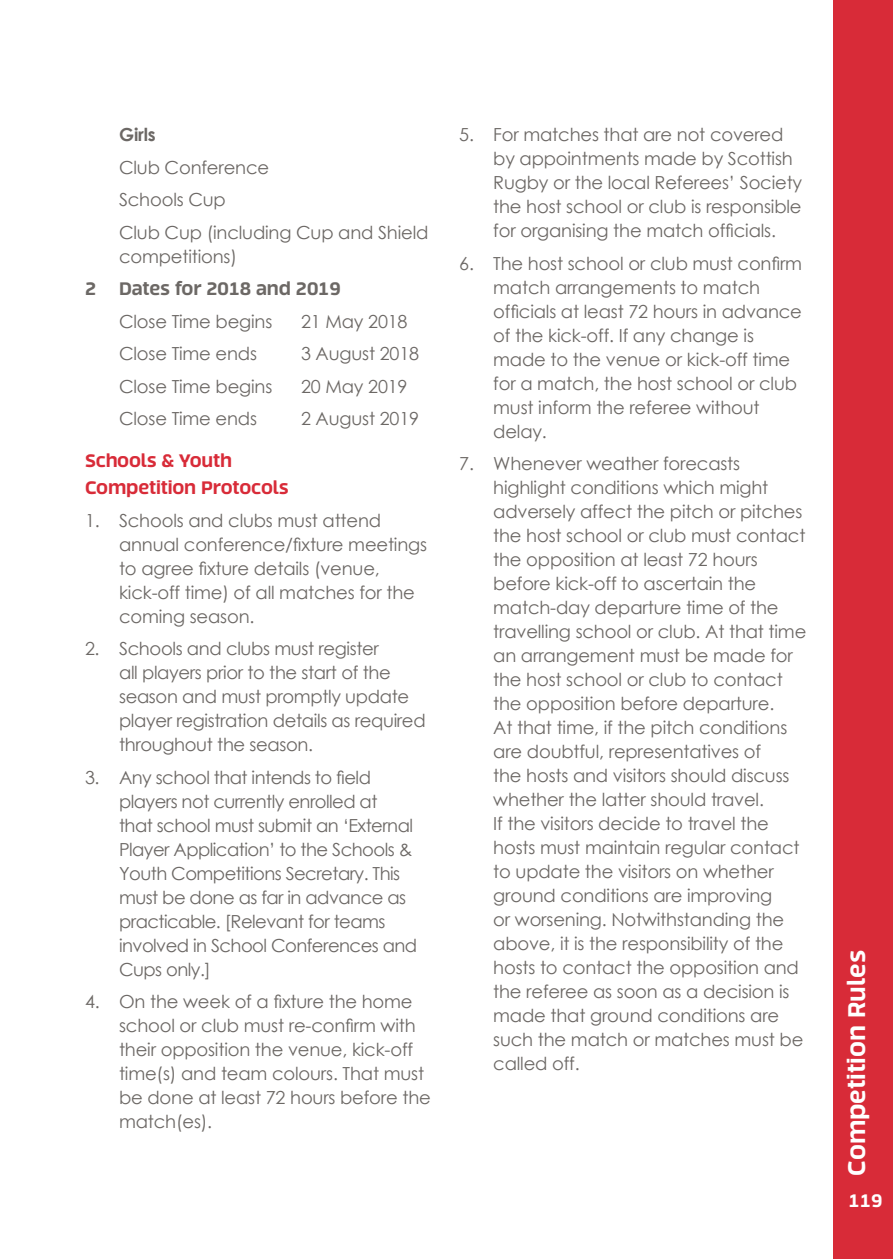
<style>
.page{position:relative;width:893px;height:1259px;background:#fff}
.page>*{position:absolute;margin:0;border:0;box-sizing:border-box;transform-origin:0 0}
.t1{font:800 24px "Tecna";color:#fff}
.t2{font:18px/24px "Century Gothic";letter-spacing:-.01em;color:#6c6865}
.t3{font:18px/24px "Century Gothic";letter-spacing:-.03em;color:#6c6865}
.t4{font:800 18px/27px "Tecna";letter-spacing:-.01em;color:#d82b38}
.t5{font:800 18px "Tecna";letter-spacing:-.01em;color:#6c6865}
.t6{font:700 18px "Century Gothic";letter-spacing:-.01em;color:#6c6865}
.t7{font:800 18px "Tecna";color:#fff}
</style>
<div class="page">
<div style="left:833px;top:0;width:60px;height:1259px;background:#d82b38"></div>
<p class="t6" style="left:119px;top:121px;width:38px">Girls</p>
<p class="t2" style="left:119px;top:155px;width:152px">Club Conference</p>
<p class="t2" style="left:119px;top:187px;width:108px">Schools Cup</p>
<p class="t2" style="left:119px;top:220px;width:311px">Club Cup (including Cup and Shield competitions)</p>
<p class="t5" style="left:85px;top:277px;width:13px">2</p>
<p class="t5" style="left:119px;top:277px;width:223px">Dates for 2018 and 2019</p>
<p class="t2" style="left:119px;top:309px;width:155px">Close Time begins</p>
<p class="t2" style="left:301px;top:309px;width:108px">21 May 2018</p>
<p class="t2" style="left:119px;top:341px;width:140px">Close Time ends</p>
<p class="t2" style="left:301px;top:341px;width:120px">3 August 2018</p>
<p class="t2" style="left:119px;top:374px;width:155px">Close Time begins</p>
<p class="t2" style="left:301px;top:374px;width:108px">20 May 2019</p>
<p class="t2" style="left:119px;top:406px;width:140px">Close Time ends</p>
<p class="t2" style="left:301px;top:406px;width:120px">2 August 2019</p>
<p class="t4" style="left:85px;top:447px;width:205px">Schools &amp; Youth<br>Competition Protocols</p>
<p class="t2" style="left:119px;top:508px;width:310px;text-indent:-34px">1. Schools and clubs must attend annual conference/fixture meetings to agree fixture details (venue, kick-off time) of all matches for the coming season.</p>
<p class="t2" style="left:119px;top:636px;width:308px;text-indent:-34px">2. Schools and clubs must register<br>all players prior to the start of the season and must promptly update player registration details as required throughout the season.</p>
<p class="t3" style="left:119px;top:765px;width:300px;text-indent:-34px">3. Any school that intends to field players not currently enrolled at<br>that school must submit an ‘External<br>Player Application’ to the Schools &amp;<br>Youth Competitions Secretary. This must be done as far in advance as practicable. [Relevant for teams involved in School Conferences and<br>Cups only.]</p>
<p class="t2" style="left:119px;top:989px;width:313px;text-indent:-34px">4. On the week of a fixture the home school or club must re-confirm with their opposition the venue, kick-off time(s) and team colours. That must be done at least 72 hours before the match(es).</p>
<p class="t2" style="left:493px;top:122px;width:311px;text-indent:-34px">5. For matches that are not covered by appointments made by Scottish Rugby or the local Referees’ Society the host school or club is responsible for organising the match officials.</p>
<p class="t2" style="left:493px;top:251px;width:310px;text-indent:-34px">6. The host school or club must confirm match arrangements to match officials at least 72 hours in advance of the kick-off. If any change is made to the venue or kick-off time for a match, the host school or club must inform the referee without delay.</p>
<p class="t2" style="left:493px;top:451px;width:315px;text-indent:-34px">7. Whenever weather forecasts highlight conditions which might adversely affect the pitch or pitches the host school or club must contact the opposition at least 72 hours before kick-off to ascertain the match-day departure time of the travelling school or club. At that time an arrangement must be made for the host school or club to contact the opposition before departure.<br>At that time, if the pitch conditions are doubtful, representatives of<br>the hosts and visitors should discuss whether the latter should travel.<br>If the visitors decide to travel the hosts must maintain regular contact to update the visitors on whether ground conditions are improving<br>or worsening. Notwithstanding the above, it is the responsibility of the hosts to contact the opposition and the referee as soon as a decision is made that ground conditions are such the match or matches must be called off.</p>
<h1 class="t1" style="left:841px;top:1175px;width:227px;rotate:-90deg">Competition Rules</h1>
<p class="t7" style="left:848px;top:1189px;width:36px">119</p>
</div>
